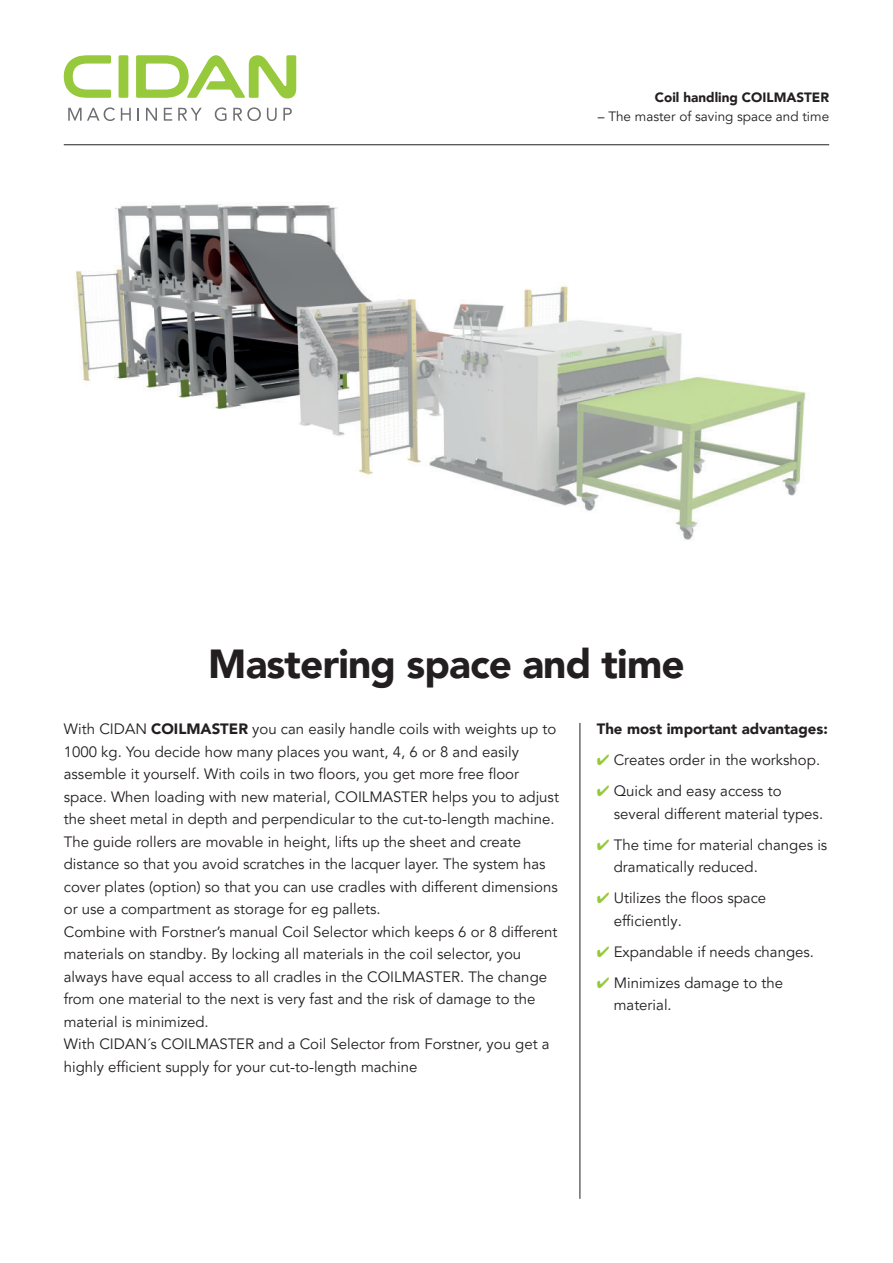
<style>
.page{position:relative;width:893px;height:1263px;background:#fff}
.page>*{position:absolute;margin:0;border:0;box-sizing:border-box;transform-origin:0 0}
.t1{font:900 40.5px "Avenir LT Pro";letter-spacing:-.02em;color:#231f20}
.t2{font:15px/22.5px "Avenir LT Pro";color:#231f20}
.t3{font:900 15px "Avenir LT Pro";color:#231f20}
.t4{font:13.5px "Avenir LT Pro";color:#231f20}
.t5{font:900 13.5px "Avenir LT Pro";color:#231f20}
.s1{font-weight:900}
.s2{color:#97c93c}
</style>
<div class="page">
<hr style="left:64px;top:144px;width:765px;height:1px;background:#231f20">
<svg style="left:68px;top:107px;width:47px;height:14px"></svg>
<svg style="left:121px;top:108px;width:10px;height:13px"></svg>
<svg style="left:138px;top:108px;width:1px;height:13px"></svg>
<svg style="left:146px;top:108px;width:11px;height:13px"></svg>
<svg style="left:164px;top:108px;width:8px;height:13px"></svg>
<svg style="left:178px;top:108px;width:24px;height:13px"></svg>
<svg style="left:215px;top:107px;width:11px;height:14px"></svg>
<svg style="left:233px;top:107px;width:28px;height:14px"></svg>
<svg style="left:267px;top:108px;width:10px;height:13px"></svg>
<svg style="left:283px;top:108px;width:9px;height:13px"></svg>
<svg style="left:64px;top:55px;width:47px;height:43px"></svg>
<div style="left:119px;top:55px;width:9px;height:43px;background:#97c93c;border-radius:3px"></div>
<svg style="left:136px;top:55px;width:160px;height:43px"></svg>
<hr style="left:580px;top:723px;width:1px;height:476px;background:#231f20">
<img style="left:76px;top:204px;width:730px;height:336px">
<p class="t5" style="left:655px;top:91px;width:176px">Coil handling COILMASTER</p>
<p class="t4" style="left:598px;top:111px;width:233px">– The master of saving space and time</p>
<h1 class="t1" style="left:208px;top:648px;width:478px">Mastering space and time</h1>
<p class="t2" style="left:64px;top:719px;width:497px">With CIDAN <span class="s1">COILMASTER</span> you can easily handle coils with weights up to 1000 kg. You decide how many places you want, 4, 6 or 8 and easily assemble it yourself. With coils in two floors, you get more free floor space. When loading with new material, COILMASTER helps you to adjust the sheet metal in depth and perpendicular to the cut-to-length machine.<br>The guide rollers are movable in height, lifts up the sheet and create distance so that you avoid scratches in the lacquer layer. The system has cover plates (option) so that you can use cradles with different dimensions or use a compartment as storage for eg pallets.<br>Combine with Forstner’s manual Coil Selector which keeps 6 or 8 different materials on standby. By locking all materials in the coil selector, you always have equal access to all cradles in the COILMASTER. The change from one material to the next is very fast and the risk of damage to the material is minimized.<br>With CIDAN´s COILMASTER and a Coil Selector from Forstner, you get a highly efficient supply for your cut-to-length machine</p>
<p class="t3" style="left:597px;top:723px;width:233px">The most important advantages:</p>
<p class="t2" style="left:597px;top:750px;width:225px"><span class="s2">✔</span> Creates order in the workshop.</p>
<p class="t2" style="left:614px;top:781px;width:211px;text-indent:-17px"><span class="s2">✔</span> Quick and easy access to several different material types.</p>
<p class="t2" style="left:614px;top:835px;width:215px;text-indent:-17px"><span class="s2">✔</span> The time for material changes is dramatically reduced.</p>
<p class="t2" style="left:614px;top:887px;width:154px;text-indent:-17px"><span class="s2">✔</span> Utilizes the floos space efficiently.</p>
<p class="t2" style="left:597px;top:942px;width:219px"><span class="s2">✔</span> Expandable if needs changes.</p>
<p class="t2" style="left:614px;top:973px;width:171px;text-indent:-17px"><span class="s2">✔</span> Minimizes damage to the material.</p>
</div>
